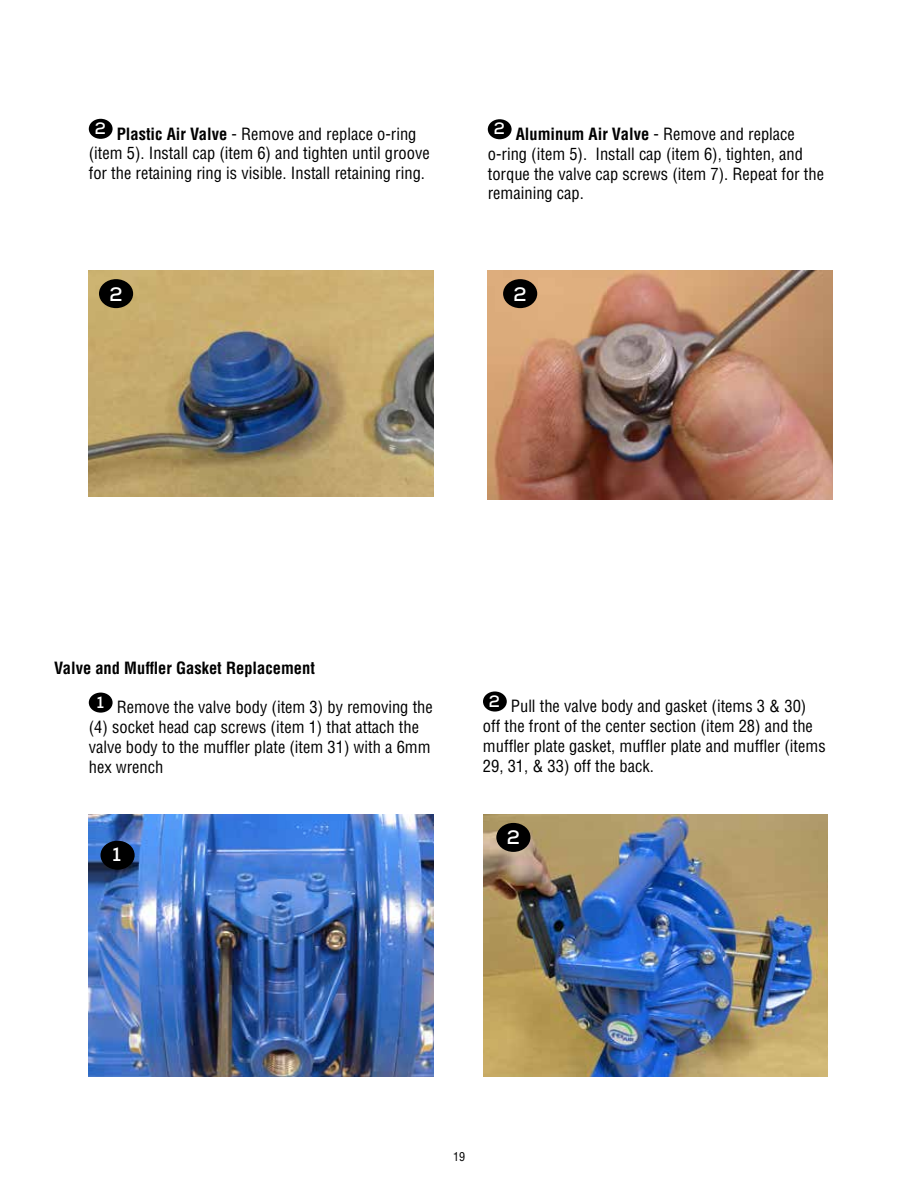
<style>
.page{position:relative;width:918px;height:1188px;background:#fff}
.page>*{position:absolute;margin:0;border:0;box-sizing:border-box;transform-origin:0 0}
.t1{font:700 19.5px "Nexa";color:#fff}
.t2{font:condensed 16.5px/19.8px "Helvetica";color:#000}
.t3{font:700 condensed 16.5px "Helvetica";color:#000}
.t4{font:condensed 12px "Helvetica";color:#000}
.s1{font-weight:700}
</style>
<div class="page">
<img style="left:89px;top:270px;width:344px;height:227px">
<img style="left:488px;top:271px;width:344px;height:229px">
<div style="left:89px;top:119px;width:24px;height:20px;background:#000;border-radius:50%"></div>
<div style="left:488px;top:119px;width:24px;height:20px;background:#000;border-radius:50%"></div>
<div style="left:503px;top:279px;width:34px;height:29px;background:#000;border-radius:50%"></div>
<div style="left:99px;top:279px;width:34px;height:29px;background:#000;border-radius:50%"></div>
<div style="left:89px;top:693px;width:24px;height:20px;background:#000;border-radius:50%"></div>
<img style="left:89px;top:814px;width:344px;height:263px">
<img style="left:483px;top:814px;width:344px;height:263px">
<div style="left:483px;top:691px;width:24px;height:21px;background:#000;border-radius:50%"></div>
<div style="left:496px;top:823px;width:34px;height:29px;background:#000;border-radius:50%"></div>
<div style="left:100px;top:841px;width:35px;height:29px;background:#000;border-radius:50%"></div>
<p class="t2" style="left:89px;top:123px;width:342px;text-align:center"><sup>2</sup> <span class="s1">Plastic Air Valve</span> - Remove and replace o-ring (item 5). Install cap (item 6) and tighten until groove for the retaining ring is visible. Install retaining ring.</p>
<p class="t2" style="left:488px;top:124px;width:338px;text-indent:6px"><sup>2</sup> <span class="s1">Aluminum Air Valve</span> - Remove and replace o-ring (item 5). Install cap (item 6), tighten, and torque the valve cap screws (item 7). Repeat for the remaining cap.</p>
<p class="t1" style="left:109px;top:281px;width:15px">2</p>
<p class="t1" style="left:514px;top:281px;width:15px">2</p>
<p class="t3" style="left:54px;top:658px;width:262px">Valve and Muffler Gasket Replacement</p>
<p class="t2" style="left:89px;top:697px;width:346px;text-indent:8px"><sup>1</sup> Remove the valve body (item 3) by removing the (4) socket head cap screws (item 1) that attach the valve body to the muffler plate (item 31) with a 6mm hex wrench</p>
<p class="t2" style="left:483px;top:696px;width:344px;text-indent:6px"><sup>2</sup> Pull the valve body and gasket (items 3 &amp; 30) off the front of the center section (item 28) and the muffler plate gasket, muffler plate and muffler (items 29, 31, &amp; 33) off the back.</p>
<p class="t1" style="left:112px;top:842px;width:10px">1</p>
<p class="t1" style="left:507px;top:825px;width:15px">2</p>
<p class="t4" style="left:453px;top:1149px;width:13px">19</p>
</div>
